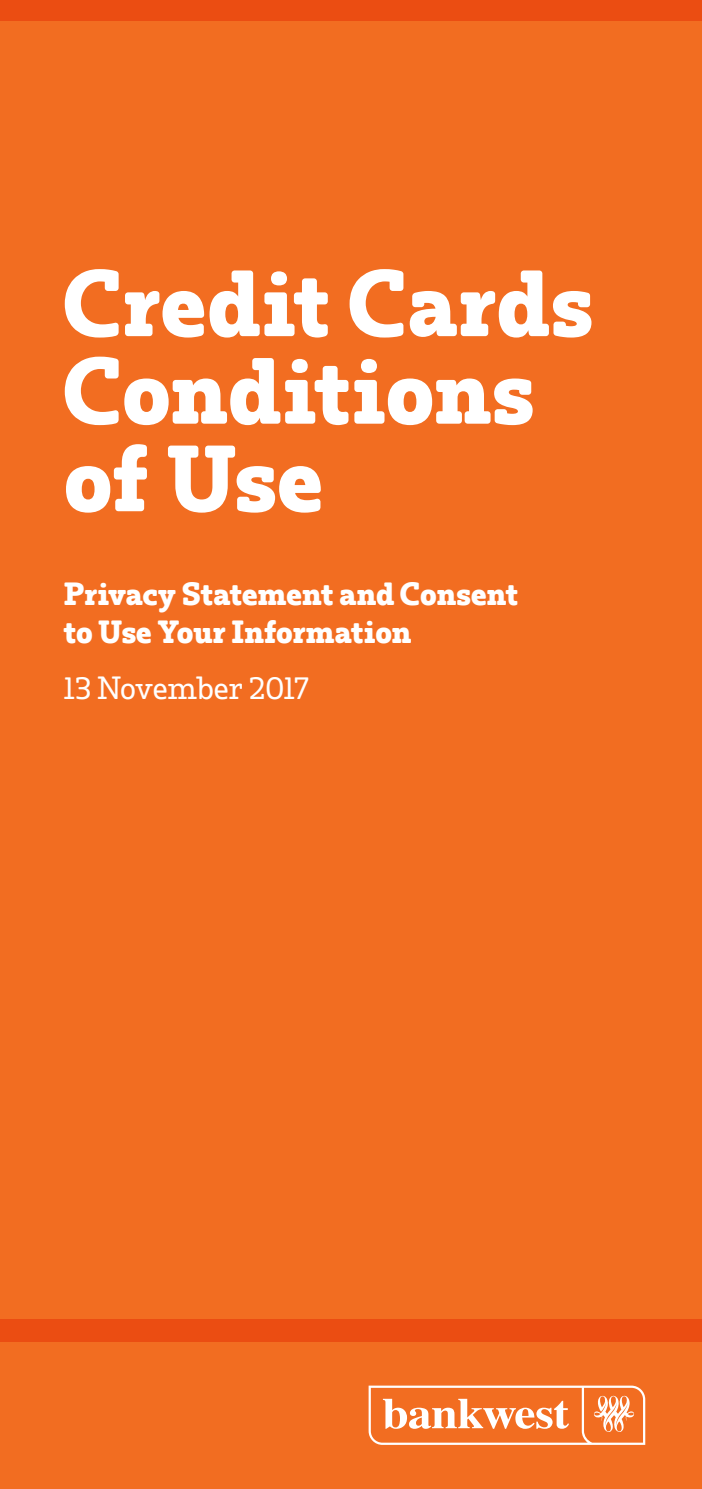
<style>
.page{position:relative;width:702px;height:1489px;background:#fff}
.page>*{position:absolute;margin:0;border:0;box-sizing:border-box;transform-origin:0 0}
.t1{font:700 87.5px/87.5px "Bankwest Serif";color:#fff}
.t2{font:700 30px/37.5px "Bankwest Serif";letter-spacing:-.005em;color:#fff}
.t3{font:30px "Bankwest Serif";letter-spacing:-.005em;color:#fff}
</style>
<div class="page">
<div style="left:0;top:0;width:702px;height:1488px;background:#f26d21"></div>
<svg style="left:368px;top:1385px;width:277px;height:59px"></svg>
<div style="left:0;top:0;width:702px;height:21px;background:#eb4d12"></div>
<div style="left:0;top:1318px;width:702px;height:23px;background:#eb4d12"></div>
<h1 class="t1" style="left:64px;top:265px;width:531px">Credit Cards<br>Conditions of Use</h1>
<p class="t2" style="left:64px;top:577px;width:456px">Privacy Statement and Consent to Use Your Information</p>
<p class="t3" style="left:64px;top:673px;width:247px">13 November 2017</p>
</div>
